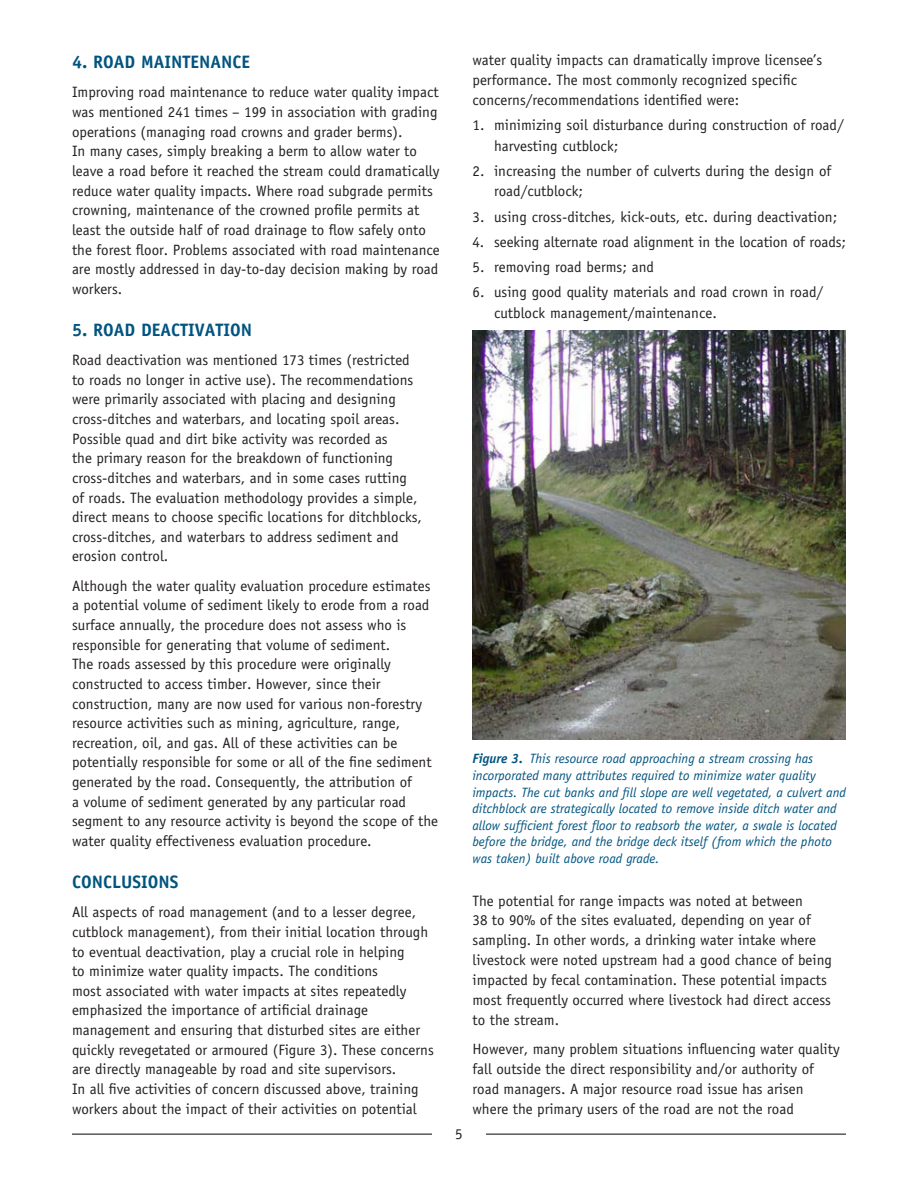
<style>
.page{position:relative;width:918px;height:1188px;background:#fff}
.page>*{position:absolute;margin:0;border:0;box-sizing:border-box;transform-origin:0 0}
.QP_Heading_2{font:700 18px "Officina Sans";color:#005480}
.QP_Body{font:15px/19.6px "Officina Sans";color:#231f20}
.QP_Bullet_Numbers_2{font:15px/20.5px "Officina Sans";color:#231f20}
.QP_Bullet_Numbers_1{font:15px/20.5px "Officina Sans";color:#231f20}
.QP_Caption_-_Figure{font:italic 13.5px/16.5px "Officina Sans";color:#005480}
.s1{font-weight:700}
</style>
<div class="page">
<hr style="left:72px;top:1134px;width:360px;height:1px;background:#231f20">
<hr style="left:486px;top:1134px;width:360px;height:1px;background:#231f20">
<img style="left:472px;top:331px;width:374px;height:408px">
<p class="QP_Heading_2" style="left:72px;top:51px;width:180px">4. ROAD MAINTENANCE</p>
<p class="QP_Body" style="left:72px;top:82px;width:369px">Improving road maintenance to reduce water quality impact was mentioned 241 times – 199 in association with grading operations (managing road crowns and grader berms).<br>In many cases, simply breaking a berm to allow water to leave a road before it reached the stream could dramatically reduce water quality impacts. Where road subgrade permits crowning, maintenance of the crowned profile permits at least the outside half of road drainage to flow safely onto the forest floor. Problems associated with road maintenance are mostly addressed in day-to-day decision making by road workers.</p>
<p class="QP_Heading_2" style="left:72px;top:318px;width:182px">5. ROAD DEACTIVATION</p>
<p class="QP_Body" style="left:72px;top:350px;width:352px">Road deactivation was mentioned 173 times (restricted to roads no longer in active use). The recommendations were primarily associated with placing and designing cross‑ditches and waterbars, and locating spoil areas.<br>Possible quad and dirt bike activity was recorded as<br>the primary reason for the breakdown of functioning cross‑ditches and waterbars, and in some cases rutting of roads. The evaluation methodology provides a simple, direct means to choose specific locations for ditchblocks, cross‑ditches, and waterbars to address sediment and erosion control.</p>
<p class="QP_Body" style="left:72px;top:576px;width:368px">Although the water quality evaluation procedure estimates a potential volume of sediment likely to erode from a road surface annually, the procedure does not assess who is responsible for generating that volume of sediment.<br>The roads assessed by this procedure were originally constructed to access timber. However, since their construction, many are now used for various non‑forestry resource activities such as mining, agriculture, range, recreation, oil, and gas. All of these activities can be potentially responsible for some or all of the fine sediment generated by the road. Consequently, the attribution of<br>a volume of sediment generated by any particular road segment to any resource activity is beyond the scope of the water quality effectiveness evaluation procedure.</p>
<p class="QP_Heading_2" style="left:72px;top:871px;width:108px">CONCLUSIONS</p>
<p class="QP_Body" style="left:72px;top:902px;width:363px">All aspects of road management (and to a lesser degree, cutblock management), from their initial location through to eventual deactivation, play a crucial role in helping<br>to minimize water quality impacts. The conditions<br>most associated with water impacts at sites repeatedly emphasized the importance of artificial drainage management and ensuring that disturbed sites are either quickly revegetated or armoured (Figure 3). These concerns are directly manageable by road and site supervisors.<br>In all five activities of concern discussed above, training workers about the impact of their activities on potential</p>
<p class="QP_Body" style="left:472px;top:50px;width:351px">water quality impacts can dramatically improve licensee’s performance. The most commonly recognized specific concerns/recommendations identified were:</p>
<p class="QP_Bullet_Numbers_1" style="left:494px;top:115px;width:351px;text-indent:-22px">1. minimizing soil disturbance during construction of road/ harvesting cutblock;</p>
<p class="QP_Bullet_Numbers_2" style="left:494px;top:161px;width:339px;text-indent:-22px">2. increasing the number of culverts during the design of road/cutblock;</p>
<p class="QP_Bullet_Numbers_2" style="left:472px;top:206px;width:366px">3. using cross-ditches, kick-outs, etc. during deactivation;</p>
<p class="QP_Bullet_Numbers_2" style="left:472px;top:231px;width:375px">4. seeking alternate road alignment in the location of roads;</p>
<p class="QP_Bullet_Numbers_2" style="left:472px;top:256px;width:183px">5. removing road berms; and</p>
<p class="QP_Bullet_Numbers_2" style="left:494px;top:282px;width:331px;text-indent:-22px">6. using good quality materials and road crown in road/ cutblock management/maintenance.</p>
<p class="QP_Body" style="left:455px;top:1124px;width:9px">5</p>
<p class="QP_Caption_-_Figure" style="left:472px;top:751px;width:375px"><span class="s1">Figure 3.</span> This resource road approaching a stream crossing has incorporated many attributes required to minimize water quality impacts. The cut banks and fill slope are well vegetated, a culvert and ditchblock are strategically located to remove inside ditch water and allow sufficient forest floor to reabsorb the water, a swale is located before the bridge, and the bridge deck itself (from which the photo was taken) built above road grade.</p>
<p class="QP_Body" style="left:472px;top:891px;width:361px">The potential for range impacts was noted at between<br>38 to 90% of the sites evaluated, depending on year of sampling. In other words, a drinking water intake where livestock were noted upstream had a good chance of being impacted by fecal contamination. These potential impacts most frequently occurred where livestock had direct access to the stream.</p>
<p class="QP_Body" style="left:472px;top:1039px;width:369px">However, many problem situations influencing water quality fall outside the direct responsibility and/or authority of road managers. A major resource road issue has arisen where the primary users of the road are not the road</p>
</div>
